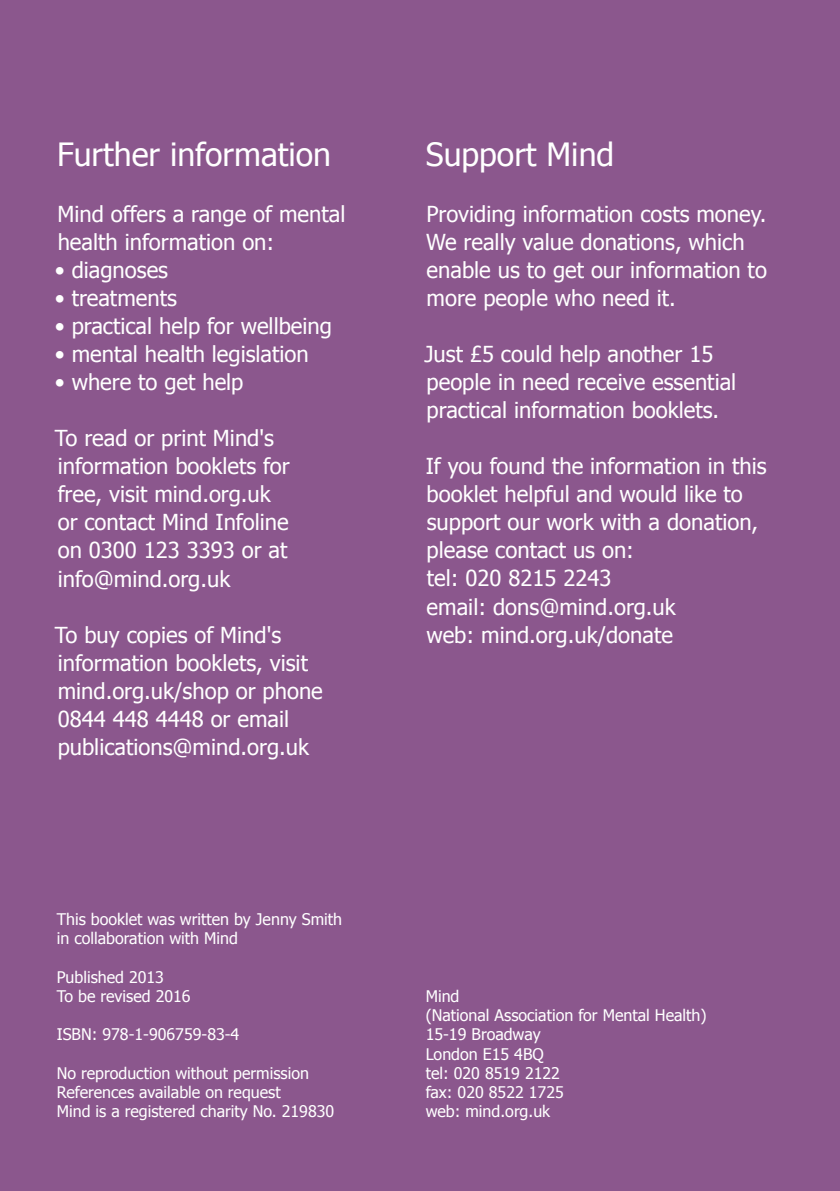
<style>
.page{position:relative;width:840px;height:1191px;background:#fff}
.page>*{position:absolute;margin:0;border:0;box-sizing:border-box;transform-origin:0 0}
.t1{font:32px "Tahoma";color:#fff}
.t2{font:22px/28px "Tahoma";color:#fff}
.t3{font:16px/19.2px "Tahoma";color:#fff}
</style>
<div class="page">
<div style="left:0;top:0;width:839px;height:1191px;background:#8b578d"></div>
<h1 class="t1" style="left:57px;top:133px;width:275px">Further information</h1>
<p class="t2" style="left:57px;top:199px;width:289px">Mind offers a range of mental health information on:</p>
<p class="t2" style="left:55px;top:255px;width:115px">• diagnoses</p>
<p class="t2" style="left:55px;top:283px;width:124px">• treatments</p>
<p class="t2" style="left:55px;top:311px;width:278px">• practical help for wellbeing</p>
<p class="t2" style="left:55px;top:339px;width:255px">• mental health legislation</p>
<p class="t2" style="left:55px;top:367px;width:190px">• where to get help</p>
<p class="t2" style="left:55px;top:423px;width:236px">To read or print Mind's information booklets for free, visit mind.org.uk or contact Mind Infoline on 0300 123 3393 or at info@mind.org.uk</p>
<p class="t2" style="left:55px;top:619px;width:269px">To buy copies of Mind's information booklets, visit mind.org.uk/shop or phone<br>0844 448 4448 or email publications@mind.org.uk</p>
<p class="t3" style="left:57px;top:909px;width:287px">This booklet was written by Jenny Smith in collaboration with Mind</p>
<p class="t3" style="left:57px;top:966px;width:135px">Published 2013<br>To be revised 2016</p>
<p class="t3" style="left:57px;top:1024px;width:184px">ISBN: 978-1-906759-83-4</p>
<p class="t3" style="left:57px;top:1062px;width:279px">No reproduction without permission<br>References available on request<br>Mind is a registered charity No. 219830</p>
<h1 class="t1" style="left:425px;top:133px;width:190px">Support Mind</h1>
<p class="t2" style="left:426px;top:199px;width:342px">Providing information costs money.<br>We really value donations, which enable us to get our information to more people who need it.</p>
<p class="t2" style="left:424px;top:339px;width:313px">Just £5 could help another 15 people in need receive essential practical information booklets.</p>
<p class="t2" style="left:425px;top:451px;width:342px">If you found the information in this booklet helpful and would like to support our work with a donation, please contact us on:<br>tel: 020 8215 2243<br>email: dons@mind.org.uk<br>web: mind.org.uk/donate</p>
<p class="t3" style="left:425px;top:986px;width:282px">Mind<br>(National Association for Mental Health)<br>15-19 Broadway<br>London E15 4BQ<br>tel: 020 8519 2122<br>fax: 020 8522 1725<br>web: mind.org.uk</p>
</div>
